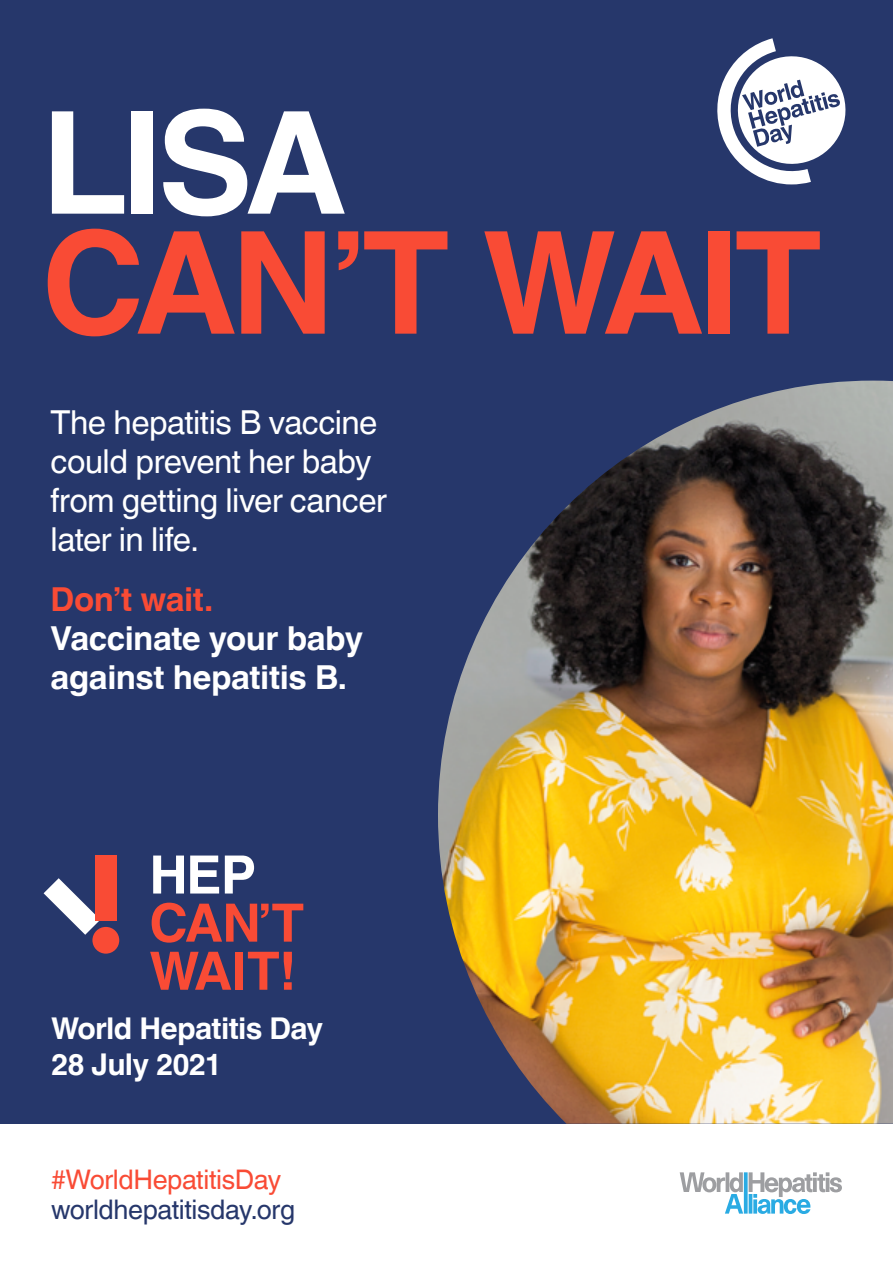
<style>
.page{position:relative;width:893px;height:1263px;background:#fff}
.page>*{position:absolute;margin:0;border:0;box-sizing:border-box;transform-origin:0 0}
.t1{font:700 142.5px "Helvetica World";letter-spacing:-.04em;color:#f94b35}
.t2{font:700 142.5px "Helvetica World";color:#fff}
.t3{font:33px/39px "Helvetica World";letter-spacing:-.015em;color:#fff}
.t4{font:700 33px/39px "Helvetica World";letter-spacing:-.015em;color:#fff}
.t5{font:700 33px "Helvetica World";letter-spacing:-.015em;color:#f94b35}
.t6{font:700 30px/36px "Helvetica World";letter-spacing:-.025em;color:#fff}
.t7{font:27px "Helvetica World";letter-spacing:-.015em;color:#26376b}
.t8{font:27px "Helvetica World";letter-spacing:-.015em;color:#f94b35}
</style>
<div class="page">
<div style="left:0;top:0;width:893px;height:1124px;background:#26376b"></div>
<img style="left:438px;top:381px;width:455px;height:743px">
<svg style="left:680px;top:1172px;width:162px;height:42px"></svg>
<div style="left:92px;top:927px;width:27px;height:27px;background:#f94b35;border-radius:50%"></div>
<svg style="left:44px;top:878px;width:56px;height:57px"></svg>
<div style="left:95px;top:855px;width:22px;height:66px;background:#f94b35"></div>
<svg style="left:153px;top:855px;width:31px;height:38px"></svg>
<svg style="left:190px;top:855px;width:29px;height:38px"></svg>
<svg style="left:225px;top:855px;width:29px;height:38px"></svg>
<svg style="left:150px;top:952px;width:81px;height:38px"></svg>
<div style="left:235px;top:952px;width:8px;height:38px;background:#f94b35"></div>
<svg style="left:248px;top:952px;width:44px;height:38px"></svg>
<svg style="left:152px;top:903px;width:151px;height:40px"></svg>
<svg style="left:717px;top:38px;width:129px;height:146px"></svg>
<h1 class="t2" style="left:41px;top:81px;width:307px">LISA</h1>
<h1 class="t1" style="left:41px;top:201px;width:782px">CAN’T WAIT</h1>
<p class="t3" style="left:51px;top:403px;width:338px">The hepatitis B vaccine could prevent her baby from getting liver cancer later in life.</p>
<p class="t5" style="left:51px;top:581px;width:164px">Don’t wait.</p>
<p class="t4" style="left:51px;top:619px;width:314px">Vaccinate your baby against hepatitis B.</p>
<p class="t6" style="left:51px;top:1010px;width:274px">World Hepatitis Day<br>28 July 2021</p>
<p class="t8" style="left:51px;top:1164px;width:232px">#WorldHepatitisDay</p>
<p class="t7" style="left:51px;top:1194px;width:246px">worldhepatitisday.org</p>
</div>
